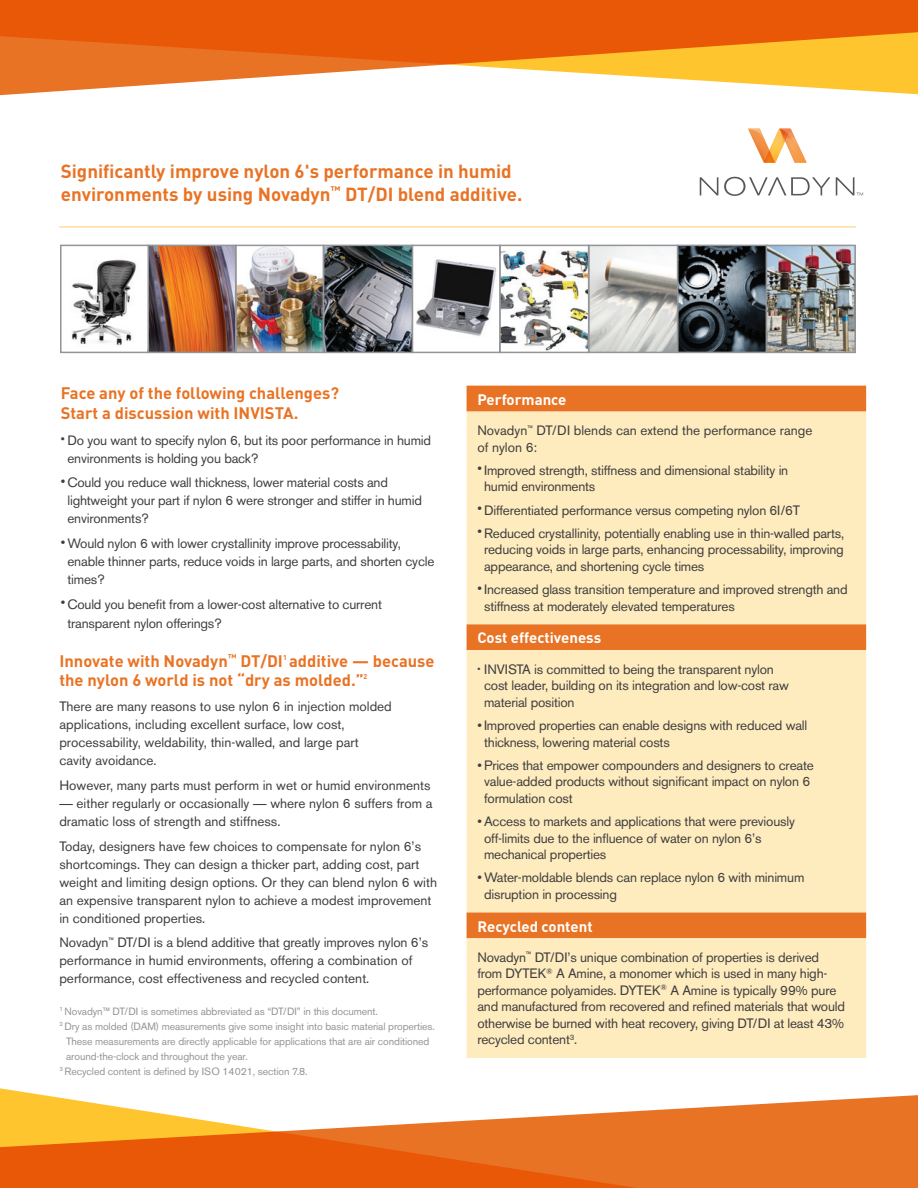
<style>
.page{position:relative;width:918px;height:1188px;background:#fff}
.page>*{position:absolute;margin:0;border:0;box-sizing:border-box;transform-origin:0 0}
.t1{font:700 18.75px/22.5px "DIN";color:#e97324}
.t2{font:700 16.5px/19.8px "DIN";color:#e97324}
.t3{font:700 15px "DIN";color:#fff}
.t4{font:13.5px/16.5px "Akzidenz Grotesk BE";letter-spacing:-.015em;color:#3e3e3f}
.t5{font:10.5px "Akzidenz Grotesk BE";letter-spacing:-.01em;color:#939598}
.t6{font:700 7.05px "DIN";color:#e97324}
.s1{font-size:12px}
.s2{font-family:"Arial"}
.s3{font-size:9px}
</style>
<div class="page">
<div style="left:467px;top:386px;width:399px;height:26px;background:#e97324"></div>
<svg style="left:467px;top:412px;width:399px;height:646px;background:#fce1b1"></svg>
<svg style="left:700px;top:177px;width:18px;height:18px"></svg>
<svg style="left:724px;top:177px;width:106px;height:19px"></svg>
<svg style="left:836px;top:177px;width:27px;height:18px"></svg>
<svg style="left:748px;top:129px;width:59px;height:34px"></svg>
<hr style="left:59px;top:226px;width:797px;height:2px;background:#ffdf9a">
<div style="left:866px;top:1095px;width:52px;height:93px;background:#e97324"></div>
<svg style="left:0;top:1088px;width:866px;height:100px"></svg>
<img style="left:502px;top:248px;width:351px;height:102px">
<div style="left:766px;top:245px;width:90px;height:108px;border:2px solid #939598"></div>
<div style="left:677px;top:245px;width:90px;height:108px;border:2px solid #939598"></div>
<div style="left:588px;top:245px;width:90px;height:108px;border:2px solid #939598"></div>
<div style="left:499px;top:245px;width:90px;height:108px;border:2px solid #939598"></div>
<img style="left:416px;top:259px;width:81px;height:77px">
<div style="left:412px;top:245px;width:89px;height:108px;border:2px solid #939598"></div>
<img style="left:150px;top:248px;width:260px;height:102px">
<div style="left:323px;top:245px;width:90px;height:108px;border:2px solid #939598"></div>
<div style="left:235px;top:245px;width:89px;height:108px;border:2px solid #939598"></div>
<div style="left:147px;top:245px;width:89px;height:108px;border:2px solid #939598"></div>
<img style="left:72px;top:259px;width:64px;height:87px">
<div style="left:60px;top:245px;width:89px;height:108px;border:2px solid #939598"></div>
<svg style="left:0;top:0;width:918px;height:95px;fill:#e85806"></svg>
<h1 class="t1" style="left:61px;top:159px;width:463px">Significantly improve nylon 6's performance in humid environments by using Novadyn<sup>™</sup> DT/DI blend additive.</h1>
<p class="t2" style="left:61px;top:383px;width:280px">Face any of the following challenges?<br>Start a discussion with INVISTA.</p>
<p class="t4" style="left:68px;top:431px;width:365px;line-height:18px;text-indent:-7px"><span class="s1">•</span> Do you want to specify nylon 6, but its poor performance in humid environments is holding you back?</p>
<p class="t4" style="left:68px;top:474px;width:356px;line-height:18px;text-indent:-7px">• Could you reduce wall thickness, lower material costs and lightweight your part if nylon 6 were stronger and stiffer in humid environments?</p>
<p class="t4" style="left:68px;top:534px;width:368px;line-height:18px;text-indent:-7px">• Would nylon 6 with lower crystallinity improve processability, enable thinner parts, reduce voids in large parts, and shorten cycle times?</p>
<p class="t4" style="left:68px;top:595px;width:316px;line-height:18.8px;text-indent:-7px">• Could you benefit from a lower-cost alternative to current transparent nylon offerings?</p>
<p class="t2" style="left:59px;top:650px;width:377px">Innovate with Novadyn<sup>™</sup> DT/DI additive — because</p>
<p class="t6" style="left:283px;top:652px;width:5px">1</p>
<p class="t2" style="left:59px;top:670px;width:306px">the nylon 6 world is not “dry as molded.”</p>
<p class="t6" style="left:364px;top:672px;width:5px">2</p>
<p class="t4" style="left:59px;top:697px;width:334px;line-height:18px">There are many reasons to use nylon 6 in injection molded applications, including excellent surface, low cost, processability, weldability, thin-walled, and large part cavity avoidance.</p>
<p class="t4" style="left:59px;top:777px;width:373px">However, many parts must perform in wet or humid environments</p>
<p class="t4" style="left:59px;top:794px;width:375px;line-height:18px"><span class="s2">—</span> either regularly or occasionally <span class="s2">—</span> where nylon 6 suffers from a dramatic loss of strength and stiffness.</p>
<p class="t4" style="left:59px;top:837px;width:379px;line-height:18px">Today, designers have few choices to compensate for nylon 6’s shortcomings. They can design a thicker part, adding cost, part weight and limiting design options. Or they can blend nylon 6 with an expensive transparent nylon to achieve a modest improvement in conditioned properties.</p>
<p class="t4" style="left:59px;top:934px;width:370px;line-height:18px">Novadyn<sup>™</sup> DT/DI is a blend additive that greatly improves nylon 6’s performance in humid environments, offering a combination of performance, cost effectiveness and recycled content.</p>
<p class="t5" style="left:59px;top:1005px;width:320px"><sup>1</sup> Novadyn™ DT/DI is sometimes abbreviated as “DT/DI” in this document.</p>
<p class="t5" style="left:59px;top:1020px;width:377px"><sup>2</sup> Dry as molded (DAM) measurements give some insight into basic material properties.</p>
<p class="t5" style="left:66px;top:1035px;width:365px">These measurements are directly applicable for applications that are air conditioned</p>
<p class="t5" style="left:66px;top:1050px;width:183px">around-the-clock and throughout the year.</p>
<p class="t5" style="left:59px;top:1065px;width:250px"><sup>3</sup> Recycled content is defined by ISO 14021, section 7.8.</p>
<p class="t3" style="left:477px;top:390px;width:91px">Performance</p>
<p class="t4" style="left:477px;top:422px;width:337px">Novadyn<sup>™</sup> DT/DI blends can extend the performance range of nylon 6:</p>
<p class="t4" style="left:484px;top:462px;width:306px;text-indent:-7px">• Improved strength, stiffness and dimensional stability in humid environments</p>
<p class="t4" style="left:477px;top:502px;width:324px">• Differentiated performance versus competing nylon 6I/6T</p>
<p class="t4" style="left:484px;top:525px;width:361px;text-align:justify;text-indent:-7px">• Reduced crystallinity, potentially enabling use in thin-walled parts, reducing voids in large parts, enhancing processability, improving appearance, and shortening cycle times</p>
<p class="t4" style="left:484px;top:581px;width:365px;text-indent:-7px">• Increased glass transition temperature and improved strength and stiffness at moderately elevated temperatures</p>
<p class="t3" style="left:477px;top:628px;width:125px">Cost effectiveness</p>
<p class="t4" style="left:484px;top:661px;width:306px;text-indent:-7px"><span class="s3">•</span> INVISTA is committed to being the transparent nylon cost leader, building on its integration and low-cost raw material position</p>
<p class="t4" style="left:484px;top:717px;width:325px;text-indent:-7px">• Improved properties can enable designs with reduced wall thickness, lowering material costs</p>
<p class="t4" style="left:484px;top:757px;width:331px;text-indent:-7px">• Prices that empower compounders and designers to create value-added products without significant impact on nylon 6 formulation cost</p>
<p class="t4" style="left:484px;top:813px;width:312px;text-indent:-7px">• Access to markets and applications that were previously off-limits due to the influence of water on nylon 6’s mechanical properties</p>
<p class="t4" style="left:484px;top:869px;width:322px;text-indent:-7px">• Water-moldable blends can replace nylon 6 with minimum disruption in processing</p>
<p class="t3" style="left:477px;top:916px;width:117px">Recycled content</p>
<p class="t4" style="left:477px;top:949px;width:369px">Novadyn<sup>™</sup> DT/DI’s unique combination of properties is derived from DYTEK<sup>®</sup> A Amine, a monomer which is used in many high&shy;performance polyamides. DYTEK<sup>®</sup> A Amine is typically 99% pure and manufactured from recovered and refined materials that would otherwise be burned with heat recovery, giving DT/DI at least 43% recycled content<sup>3</sup>.</p>
</div>
